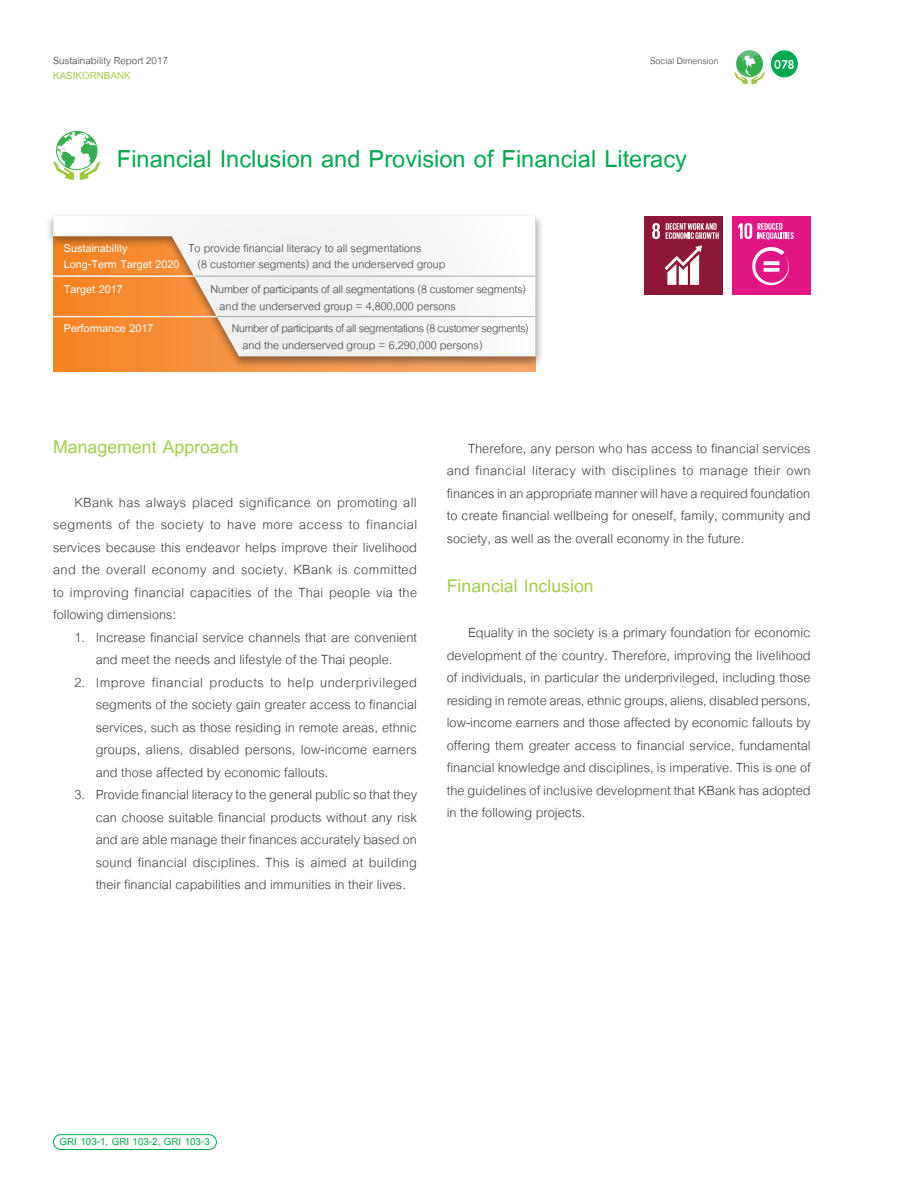
<style>
.page{position:relative;width:917px;height:1187px;background:#fff}
.page>*{position:absolute;margin:0;border:0;box-sizing:border-box;transform-origin:0 0}
.t1{font:700 36px "Cordia New";color:#00a94e}
.t2{font:700 27px "Cordia New";color:#a4ce4c}
.t3{font:22.5px "K Bsirichana";color:#fff}
.t4{font:19.5px/22.5px "Cordia New";color:#3e3e3f;text-align:justify}
.t5{font:16.5px/16.5px "Cordia New";color:#3e3e3f}
.t6{font:16.5px/16.5px "Cordia New";letter-spacing:-.02em;color:#3e3e3f}
.t7{font:700 16.5px/16.5px "Cordia New";color:#fff}
.t8{font:700 15px "Cordia New";color:#00a94e}
.t9{font:15px "Cordia New";color:#3e3e3f}
.t10{font:700 15px "Cordia New";color:#a4ce4c}
.t11{font:13.5px "Cordia New";color:#3e3e3f}
</style>
<div class="page">
<div style="left:45px;top:212px;width:498px;height:157px;background:#231f20;opacity:.5"></div>
<svg style="left:53px;top:216px;width:482px;height:140px"></svg>
<hr style="left:53px;top:275px;width:142px;height:2px;background:#fff">
<hr style="left:193px;top:273px;width:344px;height:4px;background:#231f20;opacity:.75">
<hr style="left:53px;top:316px;width:164px;height:1px;background:#fff">
<div style="left:216px;top:313px;width:321px;height:5px;background:#231f20;opacity:.75"></div>
<svg style="left:734px;top:50px;width:30px;height:34px"></svg>
<div style="left:770px;top:50px;width:27px;height:27px;background:#00a94e;border-radius:50%"></div>
<div style="left:731px;top:216px;width:79px;height:79px;background:#e11584"></div>
<svg style="left:752px;top:247px;width:37px;height:38px"></svg>
<svg style="left:763px;top:261px;width:16px;height:4px"></svg>
<svg style="left:738px;top:223px;width:55px;height:17px"></svg>
<div style="left:644px;top:216px;width:78px;height:79px;background:#8e1737"></div>
<svg style="left:664px;top:245px;width:37px;height:40px"></svg>
<svg style="left:652px;top:223px;width:7px;height:16px"></svg>
<svg style="left:665px;top:223px;width:53px;height:16px"></svg>
<svg style="left:53px;top:131px;width:47px;height:49px"></svg>
<div style="left:53px;top:1134px;width:163px;height:15px;border:1px solid #00a94e;border-radius:7px"></div>
<p class="t9" style="left:53px;top:50px;width:116px">Sustainability Report 2017</p>
<p class="t11" style="left:650px;top:52px;width:70px">Social Dimension</p>
<p class="t10" style="left:53px;top:66px;width:79px">KASIKORNBANK</p>
<h1 class="t1" style="left:117px;top:137px;width:571px">Financial Inclusion and Provision of Financial Literacy</h1>
<p class="t7" style="left:64px;top:239px;width:117px">Sustainability<br>Long-Term Target 2020</p>
<p class="t5" style="left:197px;top:239px;width:249px;text-indent:-9px">To provide financial literacy to all segmentations<br>(8 customer segments) and the underserved group</p>
<p class="t7" style="left:64px;top:281px;width:61px">Target 2017</p>
<p class="t5" style="left:219px;top:280px;width:308px;text-indent:-9px">Number of participants of all segmentations (8 customer segments) and the underserved group = 4,800,000 persons</p>
<p class="t7" style="left:64px;top:320px;width:91px">Performance 2017</p>
<p class="t6" style="left:242px;top:319px;width:288px;text-indent:-11px">Number of participants of all segmentations (8 customer segments) and the underserved group = 6,290,000 persons)</p>
<p class="t3" style="left:774px;top:48px;width:22px">078</p>
<h2 class="t2" style="left:53px;top:430px;width:187px">Management Approach</h2>
<p class="t4" style="left:53px;top:490px;width:365px;text-indent:21px">KBank has always placed significance on promoting all segments of the society to have more access to financial services because this endeavor helps improve their livelihood and the overall economy and society. KBank is committed to improving financial capacities of the Thai people via the following dimensions:</p>
<p class="t4" style="left:74px;top:625px;width:344px;text-align:center">1. Increase financial service channels that are convenient and meet the needs and lifestyle of the Thai people.</p>
<p class="t4" style="left:96px;top:670px;width:323px;text-indent:-21px">2. Improve financial products to help underprivileged segments of the society gain greater access to financial services, such as those residing in remote areas, ethnic groups, aliens, disabled persons, low-income earners and those affected by economic fallouts.</p>
<p class="t4" style="left:96px;top:782px;width:323px;text-indent:-21px">3. Provide financial literacy to the general public so that they can choose suitable financial products without any risk and are able manage their finances accurately based on sound financial disciplines. This is aimed at building their financial capabilities and immunities in their lives.</p>
<p class="t4" style="left:446px;top:436px;width:365px;text-indent:21px">Therefore, any person who has access to financial services and financial literacy with disciplines to manage their own finances in an appropriate manner will have a required foundation to create financial wellbeing for oneself, family, community and society, as well as the overall economy in the future.</p>
<h2 class="t2" style="left:446px;top:569px;width:148px">Financial Inclusion</h2>
<p class="t4" style="left:446px;top:620px;width:365px;text-indent:21px">Equality in the society is a primary foundation for economic development of the country. Therefore, improving the livelihood of individuals, in particular the underprivileged, including those residing in remote areas, ethnic groups, aliens, disabled persons, low-income earners and those affected by economic fallouts by offering them greater access to financial service, fundamental financial knowledge and disciplines, is imperative. This is one of the guidelines of inclusive development that KBank has adopted in the following projects.</p>
<p class="t8" style="left:59px;top:1132px;width:152px">GRI 103-1, GRI 103-2, GRI 103-3</p>
</div>
